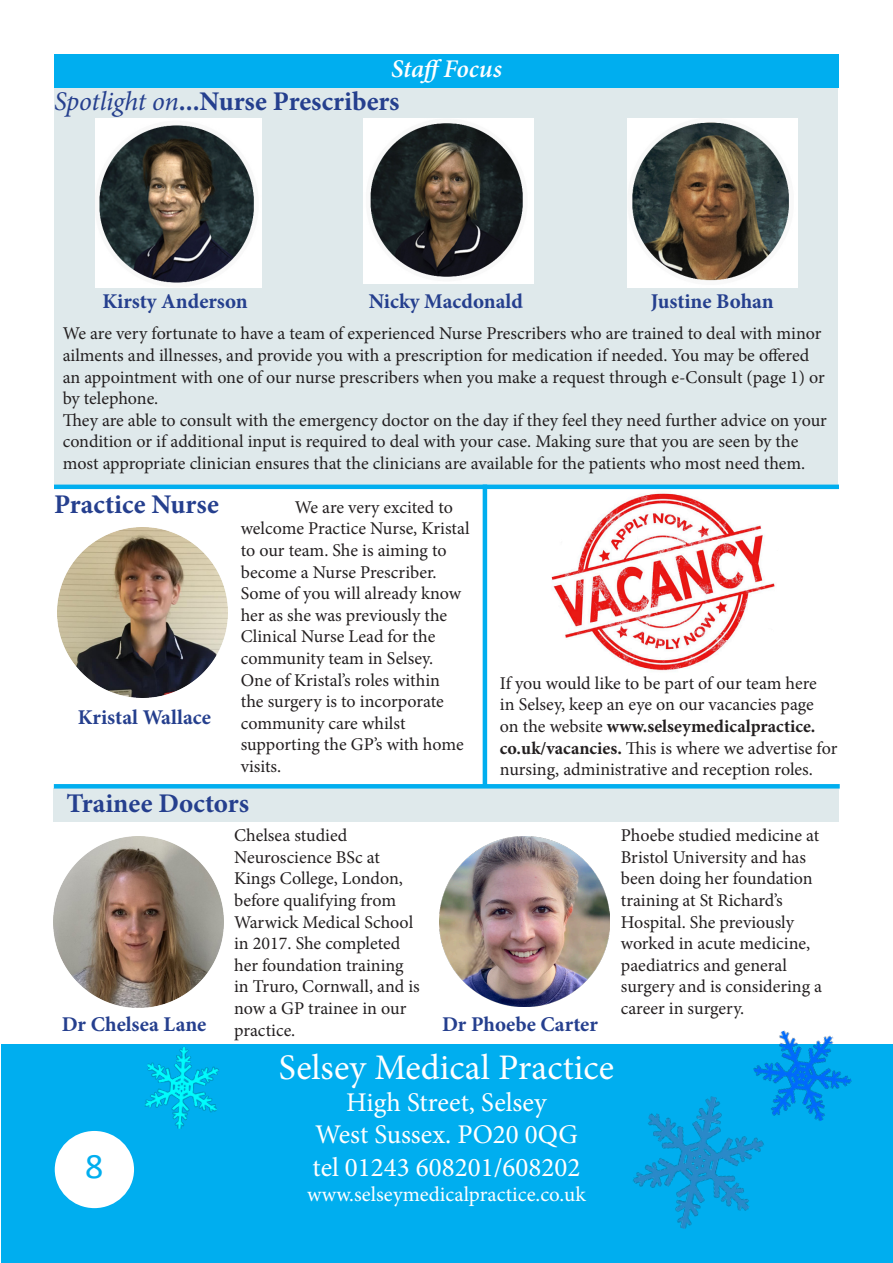
<style>
.page{position:relative;width:893px;height:1263px;background:#fff}
.page>*{position:absolute;margin:0;border:0;box-sizing:border-box;transform-origin:0 0}
.t1{font:36px "Minion Pro";color:#fff}
.t2{font:36px "Calibri";color:#00aeef}
.t3{font:700 27px "Minion Pro";color:#253f8e}
.t4{font:27px/32.4px "Minion Pro";color:#fff;text-align:center}
.t5{font:italic 600 25.5px "Minion Pro";letter-spacing:-.01em;color:#fff}
.t6{font:700 21px "Minion Pro";color:#253f8e}
.t7{font:21px "Minion Pro";color:#fff}
.t8{font:18px/21.6px "Minion Pro";color:#231f20}
.s1{font-weight:400;font-style:italic}
.s2{font-weight:700}
</style>
<div class="page">
<div style="left:1px;top:1045px;width:891px;height:218px;background:#00aeef"></div>
<div style="left:55px;top:1131px;width:79px;height:77px;background:#fff;border-radius:50%"></div>
<img style="left:549px;top:489px;width:229px;height:182px">
<div style="left:54px;top:788px;width:785px;height:34px;background:#dfe9eb"></div>
<div style="left:54px;top:87px;width:783px;height:399px;background:#dfe9eb"></div>
<img style="left:145px;top:1047px;width:75px;height:82px">
<img style="left:744px;top:1030px;width:117px;height:91px">
<img style="left:633px;top:1083px;width:140px;height:146px">
<div style="left:54px;top:54px;width:785px;height:33px;background:#00aeef"></div>
<img style="left:96px;top:119px;width:166px;height:168px">
<img style="left:627px;top:119px;width:170px;height:168px">
<img style="left:363px;top:119px;width:171px;height:164px">
<hr style="left:54px;top:485px;width:785px;height:4px;background:#00aeef">
<svg style="left:54px;top:784px;width:786px;height:4px;background:#03afef"></svg>
<img style="left:57px;top:527px;width:171px;height:170px">
<img style="left:439px;top:836px;width:170px;height:171px">
<img style="left:54px;top:837px;width:170px;height:170px">
<hr style="left:483px;top:485px;width:4px;height:301px;background:#00aeef">
<p class="t5" style="left:391px;top:51px;width:112px">Staff Focus</p>
<p class="t3" style="left:54px;top:82px;width:347px"><span class="s1">Spotlight on</span>...Nurse Prescribers</p>
<p class="t6" style="left:103px;top:286px;width:147px">Kirsty Anderson</p>
<p class="t6" style="left:369px;top:286px;width:156px">Nicky Macdonald</p>
<p class="t6" style="left:651px;top:286px;width:124px">Justine Bohan</p>
<p class="t8" style="left:63px;top:323px;width:763px">We are very fortunate to have a team of experienced Nurse Prescribers who are trained to deal with minor ailments and illnesses, and provide you with a prescription for medication if needed. You may be offered an appointment with one of our nurse prescribers when you make a request through e-Consult (page 1) or by telephone.</p>
<p class="t8" style="left:63px;top:409px;width:766px">They are able to consult with the emergency doctor on the day if they feel they need further advice on your condition or if additional input is required to deal with your case. Making sure that you are seen by the most appropriate clinician ensures that the clinicians are available for the patients who most need them.</p>
<p class="t3" style="left:54px;top:485px;width:166px">Practice Nurse</p>
<p class="t6" style="left:78px;top:703px;width:135px">Kristal Wallace</p>
<p class="t8" style="left:241px;top:496px;width:230px;text-indent:54px">We are very excited to welcome Practice Nurse, Kristal to our team. She is aiming to become a Nurse Prescriber.<br>Some of you will already know her as she was previously the<br>Clinical Nurse Lead for the community team in Selsey.<br>One of Kristal’s roles within<br>the surgery is to incorporate community care whilst supporting the GP’s with home visits.</p>
<p class="t3" style="left:67px;top:785px;width:184px">Trainee Doctors</p>
<p class="t8" style="left:500px;top:672px;width:339px">If you would like to be part of our team here<br>in Selsey, keep an eye on our vacancies page<br>on the website <span class="s2">www.selseymedicalpractice. co.uk/vacancies.</span> This is where we advertise for nursing, administrative and reception roles.</p>
<p class="t6" style="left:62px;top:1009px;width:146px">Dr Chelsea Lane</p>
<h1 class="t2" style="left:85px;top:1143px;width:20px">8</h1>
<p class="t8" style="left:234px;top:825px;width:187px">Chelsea studied<br>Neuroscience BSc at<br>Kings College, London, before qualifying from<br>Warwick Medical School in 2017. She completed her foundation training in Truro, Cornwall, and is now a GP trainee in our</p>
<p class="t8" style="left:234px;top:1019px;width:63px">practice.</p>
<p class="t6" style="left:442px;top:1009px;width:157px">Dr Phoebe Carter</p>
<p class="t8" style="left:621px;top:825px;width:203px">Phoebe studied medicine at<br>Bristol University and has been doing her foundation training at St Richard’s<br>Hospital. She previously worked in acute medicine, paediatrics and general surgery and is considering a career in surgery.</p>
<h1 class="t1" style="left:279px;top:1043px;width:337px">Selsey Medical Practice</h1>
<h2 class="t4" style="left:313px;top:1086px;width:269px">High Street, Selsey<br>West Sussex. PO20 0QG tel 01243 608201/608202</h2>
<p class="t7" style="left:307px;top:1180px;width:280px">www.selseymedicalpractice.co.uk</p>
</div>
